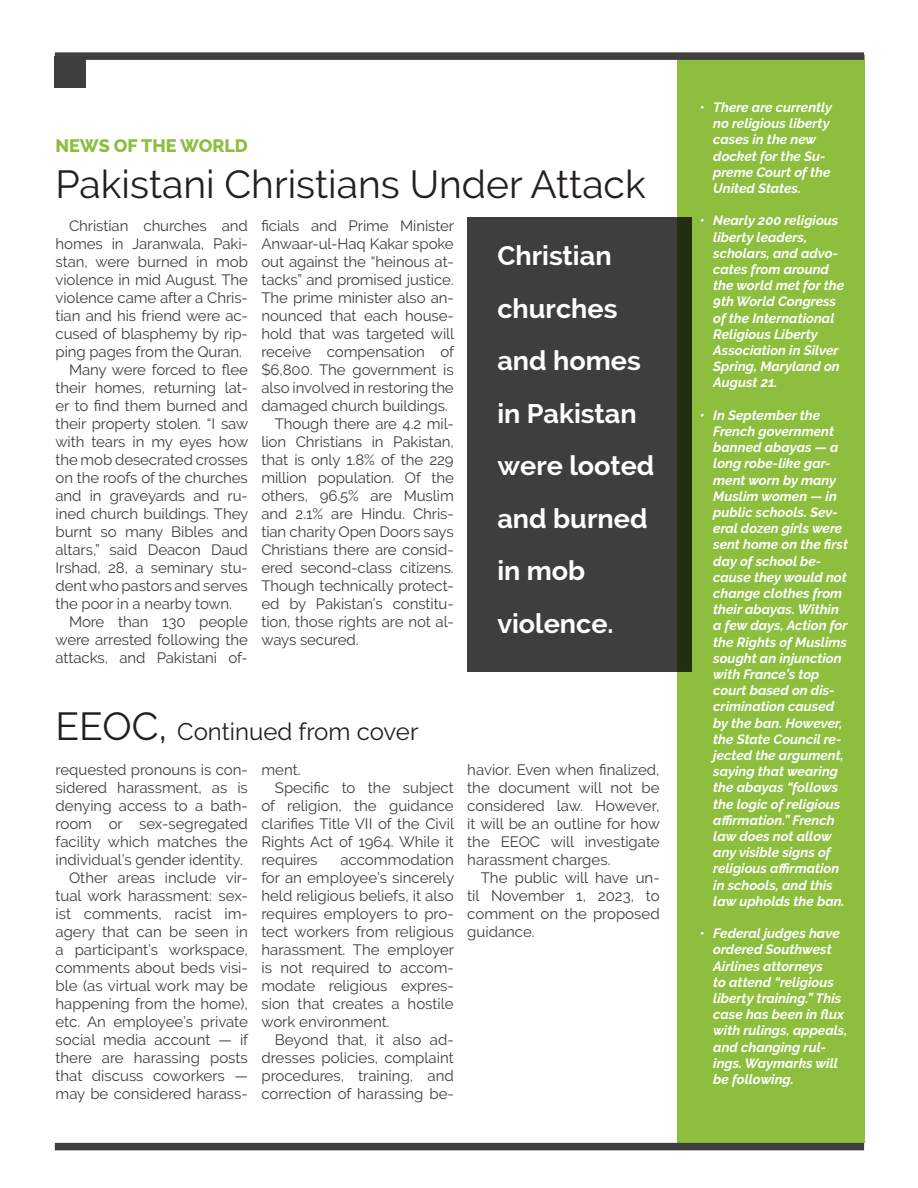
<style>
.page{position:relative;width:918px;height:1188px;background:#fff}
.page>*{position:absolute;margin:0;border:0;box-sizing:border-box;transform-origin:0 0}
.t1{font:39px "Raleway";color:#231f20}
.t2{font:700 27px/52.5px "Raleway";color:#fff}
.t3{font:24px "Raleway";color:#231f20}
.t4{font:800 18px "Raleway";color:#8dbe3e}
.t5{font:15px/18px "Raleway";letter-spacing:-.005em;color:#3e3e3f;text-align:justify}
.t6{font:italic 700 13.5px/16.2px "Raleway";color:#fff}
.s1{font-size:39px}
</style>
<div class="page">
<div style="left:677px;top:55px;width:187px;height:1088px;background:#8dbe3e"></div>
<div style="left:55px;top:56px;width:31px;height:31px;background:#3e3e3f"></div>
<div style="left:55px;top:1143px;width:809px;height:7px;background:#3e3e3f"></div>
<div style="left:55px;top:52px;width:809px;height:8px;background:#3e3e3f"></div>
<div style="left:467px;top:217px;width:225px;height:454px;background:#3e3e3f"></div>
<p class="t4" style="left:56px;top:139px;width:194px">NEWS OF THE WORLD</p>
<h1 class="t1" style="left:56px;top:167px;width:592px">Pakistani Christians Under Attack</h1>
<p class="t5" style="left:69px;top:217px;width:180px">Christian churches and</p>
<p class="t5" style="left:56px;top:235px;width:194px">homes in Jaranwala, Paki-</p>
<p class="t5" style="left:56px;top:253px;width:194px">stan, were burned in mob</p>
<p class="t5" style="left:56px;top:271px;width:194px">violence in mid August. The</p>
<p class="t5" style="left:56px;top:289px;width:194px">violence came after a Chris-</p>
<p class="t5" style="left:56px;top:307px;width:194px">tian and his friend were ac-</p>
<p class="t5" style="left:56px;top:325px;width:194px">cused of blasphemy by rip-</p>
<p class="t5" style="left:56px;top:343px;width:188px">ping pages from the Quran.</p>
<p class="t5" style="left:69px;top:361px;width:180px">Many were forced to 昀氀ee</p>
<p class="t5" style="left:56px;top:379px;width:194px">their homes, returning lat-</p>
<p class="t5" style="left:56px;top:397px;width:194px">er to 昀椀nd them burned and</p>
<p class="t5" style="left:56px;top:415px;width:194px">their property stolen. “I saw</p>
<p class="t5" style="left:56px;top:433px;width:194px">with tears in my eyes how</p>
<p class="t5" style="left:56px;top:451px;width:194px">the mob desecrated crosses</p>
<p class="t5" style="left:56px;top:469px;width:194px">on the roofs of the churches</p>
<p class="t5" style="left:56px;top:487px;width:194px">and in graveyards and ru-</p>
<p class="t5" style="left:56px;top:505px;width:194px">ined church buildings. They</p>
<p class="t5" style="left:56px;top:523px;width:194px">burnt so many Bibles and</p>
<p class="t5" style="left:56px;top:541px;width:194px">altars,” said Deacon Daud</p>
<p class="t5" style="left:56px;top:559px;width:194px">Irshad, 28, a seminary stu-</p>
<p class="t5" style="left:56px;top:577px;width:194px">dent who pastors and serves</p>
<p class="t5" style="left:56px;top:595px;width:178px">the poor in a nearby town.</p>
<p class="t5" style="left:69px;top:613px;width:180px">More than 130 people</p>
<p class="t5" style="left:56px;top:631px;width:194px">were arrested following the</p>
<p class="t5" style="left:56px;top:649px;width:194px">attacks, and Pakistani of-</p>
<p class="t5" style="left:261px;top:217px;width:194px">昀椀cials and Prime Minister</p>
<p class="t5" style="left:261px;top:235px;width:194px">Anwaar-ul-Haq Kakar spoke</p>
<p class="t5" style="left:261px;top:253px;width:194px">out against the “heinous at-</p>
<p class="t5" style="left:261px;top:271px;width:194px">tacks” and promised justice.</p>
<p class="t5" style="left:261px;top:289px;width:194px">The prime minister also an-</p>
<p class="t5" style="left:261px;top:307px;width:194px">nounced that each house-</p>
<p class="t5" style="left:261px;top:325px;width:194px">hold that was targeted will</p>
<p class="t5" style="left:261px;top:343px;width:194px">receive compensation of</p>
<p class="t5" style="left:261px;top:361px;width:194px">$6,800. The government is</p>
<p class="t5" style="left:261px;top:379px;width:194px">also involved in restoring the</p>
<p class="t5" style="left:261px;top:397px;width:188px">damaged church buildings.</p>
<p class="t5" style="left:275px;top:415px;width:180px">Though there are 4.2 mil-</p>
<p class="t5" style="left:261px;top:433px;width:194px">lion Christians in Pakistan,</p>
<p class="t5" style="left:261px;top:451px;width:194px">that is only 1.8% of the 229</p>
<p class="t5" style="left:261px;top:469px;width:194px">million population. Of the</p>
<p class="t5" style="left:261px;top:487px;width:194px">others, 96.5% are Muslim</p>
<p class="t5" style="left:261px;top:505px;width:194px">and 2.1% are Hindu. Chris-</p>
<p class="t5" style="left:261px;top:523px;width:194px">tian charity Open Doors says</p>
<p class="t5" style="left:261px;top:541px;width:194px">Christians there are consid-</p>
<p class="t5" style="left:261px;top:559px;width:194px">ered second-class citizens.</p>
<p class="t5" style="left:261px;top:577px;width:194px">Though technically protect-</p>
<p class="t5" style="left:261px;top:595px;width:194px">ed by Pakistan’s constitu-</p>
<p class="t5" style="left:261px;top:613px;width:194px">tion, those rights are not al-</p>
<p class="t5" style="left:261px;top:631px;width:99px">ways secured.</p>
<h2 class="t2" style="left:497px;top:231px;width:159px">Christian churches and homes in Pakistan were looted and burned in mob violence.</h2>
<h3 class="t3" style="left:56px;top:720px;width:364px"><span class="s1">EEOC,</span> Continued from cover</h3>
<p class="t5" style="left:56px;top:761px;width:194px">requested pronouns is con-</p>
<p class="t5" style="left:56px;top:779px;width:194px">sidered harassment, as is</p>
<p class="t5" style="left:56px;top:797px;width:194px">denying access to a bath-</p>
<p class="t5" style="left:56px;top:815px;width:194px">room or sex-segregated</p>
<p class="t5" style="left:56px;top:833px;width:194px">facility which matches the</p>
<p class="t5" style="left:56px;top:851px;width:189px">individual’s gender identity.</p>
<p class="t5" style="left:69px;top:869px;width:180px">Other areas include vir-</p>
<p class="t5" style="left:56px;top:887px;width:194px">tual work harassment: sex-</p>
<p class="t5" style="left:56px;top:905px;width:194px">ist comments, racist im-</p>
<p class="t5" style="left:56px;top:923px;width:194px">agery that can be seen in</p>
<p class="t5" style="left:56px;top:941px;width:194px">a participant’s workspace,</p>
<p class="t5" style="left:56px;top:959px;width:194px">comments about beds visi-</p>
<p class="t5" style="left:56px;top:977px;width:194px">ble (as virtual work may be</p>
<p class="t5" style="left:56px;top:995px;width:194px">happening from the home),</p>
<p class="t5" style="left:56px;top:1013px;width:194px">etc. An employee’s private</p>
<p class="t5" style="left:56px;top:1031px;width:194px">social media account — if</p>
<p class="t5" style="left:56px;top:1049px;width:194px">there are harassing posts</p>
<p class="t5" style="left:56px;top:1067px;width:194px">that discuss coworkers —</p>
<p class="t5" style="left:56px;top:1085px;width:194px">may be considered harass-</p>
<p class="t5" style="left:261px;top:761px;width:41px">ment.</p>
<p class="t5" style="left:275px;top:778px;width:180px">Speci昀椀c to the subject</p>
<p class="t5" style="left:261px;top:797px;width:194px">of religion, the guidance</p>
<p class="t5" style="left:261px;top:814px;width:194px">clari昀椀es Title VII of the Civil</p>
<p class="t5" style="left:261px;top:833px;width:194px">Rights Act of 1964. While it</p>
<p class="t5" style="left:261px;top:851px;width:58px">requires</p>
<p class="t5" style="left:261px;top:851px;width:194px;text-indent:79px">accommodation for an employee’s sincerely held religious beliefs, it also requires employers to pro&shy;tect workers from religious harassment. The employer is not required to accom&shy;modate religious expres&shy;sion that creates a hostile work environment.</p>
<p class="t5" style="left:261px;top:1031px;width:194px;text-indent:14px">Beyond that, it also ad&shy;dresses policies, complaint procedures, training, and correction of harassing be-</p>
<p class="t5" style="left:467px;top:760px;width:194px">havior. Even when 昀椀nalized, the document will not be considered law. However, it will be an outline for how the EEOC will investigate harassment charges.</p>
<p class="t5" style="left:467px;top:869px;width:194px;text-indent:14px">The public will have un&shy;til November 1, 2023, to comment on the proposed guidance.</p>
<p class="t6" style="left:713px;top:100px;width:120px;text-indent:-13px">• There are currently no religious liberty cases in the new docket for the Su&shy;preme Court of the<br>United States.</p>
<p class="t6" style="left:713px;top:214px;width:133px;text-indent:-13px">• Nearly 200 religious liberty leaders, scholars, and advo&shy;cates from around the world met for the<br>9th World Congress of the International<br>Religious Liberty<br>Association in Silver<br>Spring, Maryland on<br>August 21.</p>
<p class="t6" style="left:713px;top:408px;width:136px;text-indent:-13px">• In September the<br>French government banned abayas — a long robe-like gar&shy;ment worn by many<br>Muslim women — in public schools. Sev&shy;eral dozen girls were sent home on the 昀椀rst day of school be&shy;cause they would not change clothes from their abayas. Within a few days, Action for the Rights of Muslims sought an injunction with France’s top court based on dis&shy;crimination caused by the ban. However, the State Council re&shy;jected the argument, saying that wearing the abayas “follows the logic of religious a昀케rmation.” French law does not allow any visible signs of religious a昀케rmation in schools, and this law upholds the ban.</p>
<p class="t6" style="left:713px;top:927px;width:136px;text-indent:-13px">• Federal judges have ordered Southwest<br>Airlines attorneys<br>to attend “religious liberty training.” This case has been in 昀氀ux with rulings, appeals, and changing rul&shy;ings. Waymarks will be following.</p>
</div>
